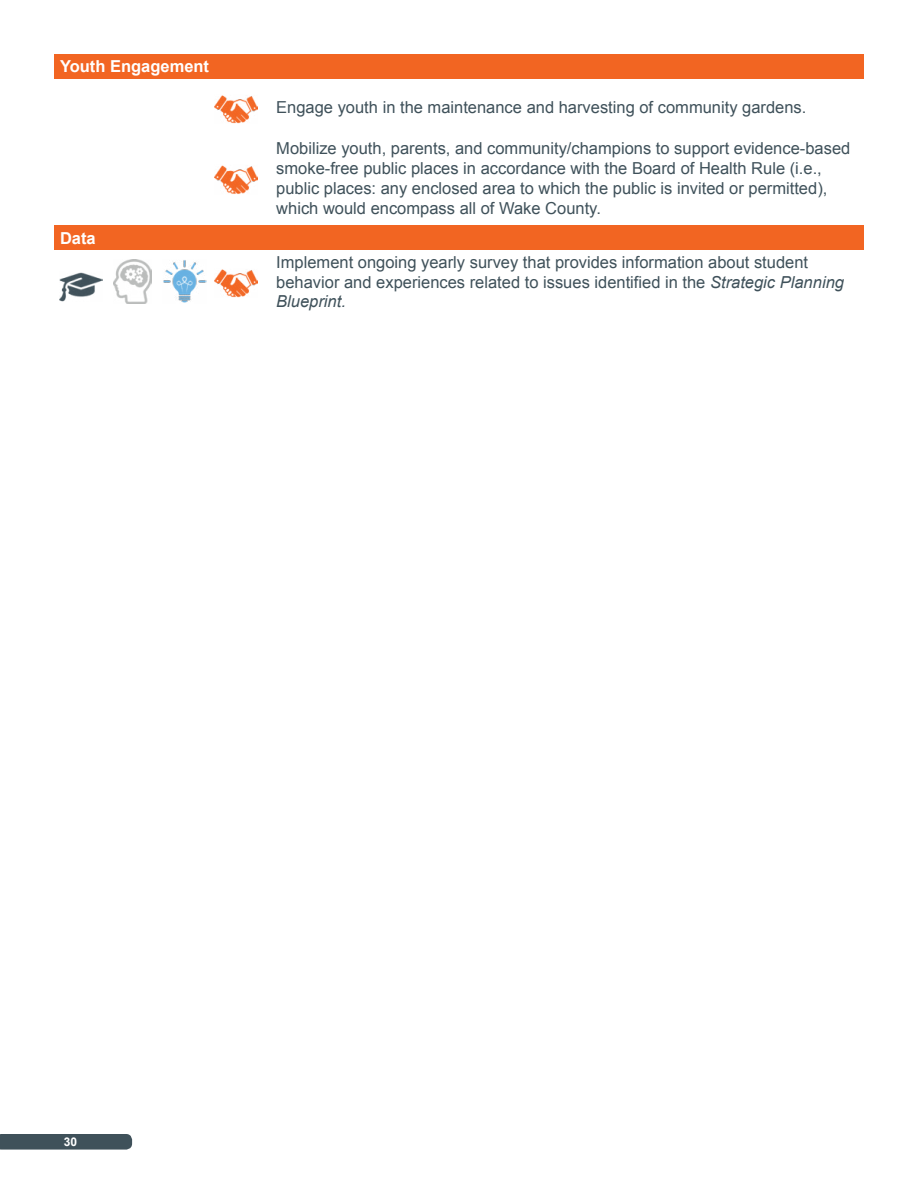
<style>
.page{position:relative;width:918px;height:1188px;background:#fff}
.page>*{position:absolute;margin:0;border:0;box-sizing:border-box;transform-origin:0 0}
.t1{font:16.5px/19.8px "Arial";color:#3f515a}
.t2{font:700 16.5px "Arial";color:#fff}
.t3{font:700 12px "Arial";color:#fff}
.s1{font-style:italic}
</style>
<div class="page">
<svg style="left:0;top:1134px;width:132px;height:16px;background:#45565f"></svg>
<div style="left:54px;top:54px;width:810px;height:24px;background:#f26522"></div>
<img style="left:215px;top:95px;width:43px;height:29px">
<img style="left:215px;top:165px;width:43px;height:29px">
<div style="left:54px;top:226px;width:810px;height:24px;background:#f26522"></div>
<img style="left:60px;top:272px;width:42px;height:30px">
<img style="left:113px;top:260px;width:38px;height:44px">
<img style="left:163px;top:260px;width:44px;height:43px">
<img style="left:215px;top:269px;width:43px;height:29px">
<p class="t2" style="left:60px;top:55px;width:151px">Youth Engagement</p>
<p class="t2" style="left:60px;top:227px;width:37px">Data</p>
<p class="t1" style="left:276px;top:98px;width:532px">Engage youth in the maintenance and harvesting of community gardens.</p>
<p class="t1" style="left:276px;top:139px;width:576px">Mobilize youth, parents, and community/champions to support evidence-based smoke-free public places in accordance with the Board of Health Rule (i.e., public places: any enclosed area to which the public is invited or permitted), which would encompass all of Wake County.</p>
<p class="t1" style="left:276px;top:252px;width:569px">Implement ongoing yearly survey that provides information about student behavior and experiences related to issues identified in the <span class="s1">Strategic Planning<br>Blueprint.</span></p>
<p class="t3" style="left:64px;top:1134px;width:15px">30</p>
</div>
